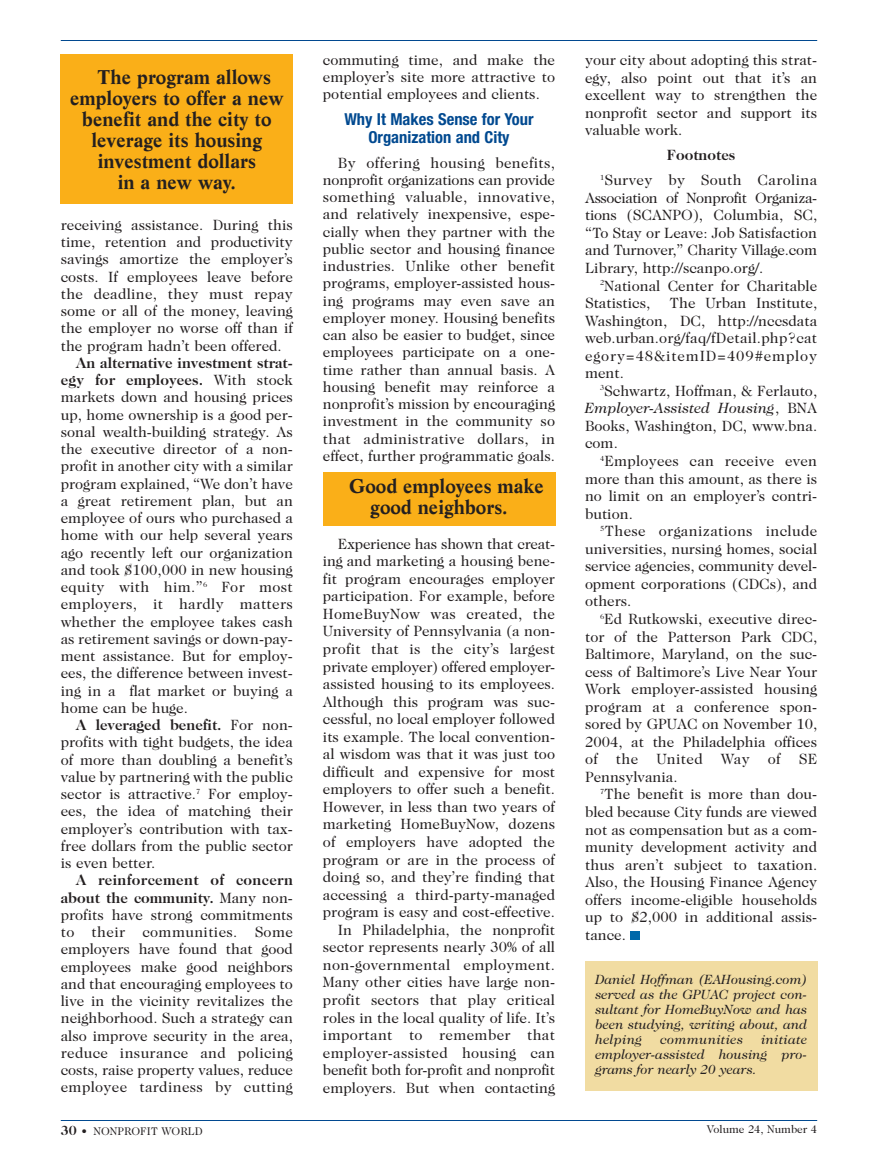
<style>
.page{position:relative;width:878px;height:1161px;background:#fff}
.page>*{position:absolute;margin:0;border:0;box-sizing:border-box;transform-origin:0 0}
.t1{font:700 19.5px/21px "Life";color:#231f20}
.t2{font:700 condensed 16.5px/18px "Helvetica Neue";color:#014990;text-align:center}
.t3{font:15px/17.5px "Caslon Two Twenty Four";color:#231f20;text-align:justify}
.t4{font:15px/25px "Caslon Two Twenty Four";letter-spacing:.02em;color:#231f20}
.t5{font:italic 13.5px/15px "Caslon Two Twenty Four";color:#231f20;text-align:justify}
.t6{font:italic 13.5px "Caslon Two Twenty Four";letter-spacing:.02em;color:#231f20}
.t7{font:11.25px "Caslon Two Twenty Four";color:#231f20}
.s1{font-weight:700}
.s2{font-style:italic}
.s3{font-weight:700;font-size:13.5px}
</style>
<div class="page">
<hr style="left:61px;top:40px;width:756px;height:1px;background:#014990">
<hr style="left:61px;top:1120px;width:756px;height:1px;background:#014990">
<div style="left:323px;top:472px;width:232px;height:54px;background:#faaf18"></div>
<div style="left:585px;top:961px;width:232px;height:129px;background:#f1dca2"></div>
<div style="left:61px;top:54px;width:232px;height:150px;background:#faaf18"></div>
<div style="left:630px;top:931px;width:9px;height:9px;background:#0068a9"></div>
<h1 class="t1" style="left:98px;top:68px;width:175px">The program allows</h1>
<h1 class="t1" style="left:70px;top:89px;width:215px">employers to offer a new</h1>
<h1 class="t1" style="left:82px;top:110px;width:191px">benefit and the city to</h1>
<h1 class="t1" style="left:91px;top:131px;width:172px">leverage its housing</h1>
<h1 class="t1" style="left:98px;top:152px;width:160px">investment dollars</h1>
<h1 class="t1" style="left:118px;top:173px;width:120px">in a new way.</h1>
<p class="t3" style="left:61px;top:217px;width:234px">receiving assistance. During this time, retention and productivity savings amortize the employer’s costs. If employees leave before the deadline, they must repay some or all of the money, leaving the employer no worse off than if the program hadn’t been offered.</p>
<p class="t3" style="left:61px;top:355px;width:234px;text-indent:15px"><span class="s1">An alternative investment strat&shy;egy for employees.</span> With stock markets down and housing prices up, home ownership is a good per&shy;sonal wealth-building strategy. As the executive director of a non&shy;profit in another city with a similar program explained, “We don’t have a great retirement plan, but an employee of ours who purchased a home with our help several years ago recently left our organization and took $100,000 in new housing equity with him.”<sup>6</sup> For most employers, it hardly matters whether the employee takes cash as retirement savings or down-pay&shy;ment assistance. But for employ&shy;ees, the difference between invest&shy;ing in a flat market or buying a home can be huge.</p>
<p class="t3" style="left:61px;top:718px;width:234px;text-indent:15px"><span class="s1">A leveraged benefit.</span> For non&shy;profits with tight budgets, the idea of more than doubling a benefit’s value by partnering with the public sector is attractive.<sup>7</sup> For employ&shy;ees, the idea of matching their employer’s contribution with tax&shy;free dollars from the public sector is even better.</p>
<p class="t3" style="left:61px;top:873px;width:234px;text-indent:15px"><span class="s1">A reinforcement of concern about the community.</span> Many non&shy;profits have strong commitments to their communities. Some employers have found that good employees make good neighbors and that encouraging employees to live in the vicinity revitalizes the neighborhood. Such a strategy can also improve security in the area, reduce insurance and policing costs, raise property values, reduce employee tardiness by cutting</p>
<p class="t3" style="left:323px;top:52px;width:234px">commuting time, and make the employer’s site more attractive to potential employees and clients.</p>
<p class="t2" style="left:344px;top:112px;width:191px">Why It Makes Sense for Your<br>Organization and City</p>
<p class="t3" style="left:323px;top:155px;width:234px;text-indent:15px">By offering housing benefits, nonprofit organizations can provide something valuable, innovative, and relatively inexpensive, espe&shy;cially when they partner with the public sector and housing finance industries. Unlike other benefit programs, employer-assisted hous&shy;ing programs may even save an employer money. Housing benefits can also be easier to budget, since employees participate on a one&shy;time rather than annual basis. A housing benefit may reinforce a nonprofit’s mission by encouraging investment in the community so that administrative dollars, in effect, further programmatic goals.</p>
<h1 class="t1" style="left:370px;top:478px;width:175px;text-indent:-21px">Good employees make good neighbors.</h1>
<p class="t3" style="left:323px;top:536px;width:234px;text-align:right">Experience has shown that creat&shy;ing and marketing a housing bene&shy;fit program encourages employer participation. For example, before HomeBuyNow was created, the University of Pennsylvania (a non&shy;profit that is the city’s largest private employer) offered employer&shy;assisted housing to its employees.<br>Although this program was suc&shy;cessful, no local employer followed its example. The local convention&shy;al wisdom was that it was just too difficult and expensive for most employers to offer such a benefit.<br>However, in less than two years of marketing HomeBuyNow, dozens of employers have adopted the program or are in the process of doing so, and they’re finding that accessing a third-party-managed program is easy and cost-effective.<br>In Philadelphia, the nonprofit sector represents nearly 30% of all non-governmental employment.<br>Many other cities have large non&shy;profit sectors that play critical roles in the local quality of life. It’s important to remember that employer-assisted housing can benefit both for-profit and nonprofit employers. But when contacting</p>
<p class="t3" style="left:585px;top:52px;width:234px">your city about adopting this strat&shy;egy, also point out that it’s an excellent way to strengthen the nonprofit sector and support its valuable work.</p>
<p class="t4" style="left:600px;top:144px;width:218px;text-indent:67px"><span class="s1">Footnotes<br></span><sup>1</sup>Survey by South Carolina</p>
<p class="t3" style="left:585px;top:190px;width:234px">Association of Nonprofit Organiza&shy;tions (SCANPO), Columbia, SC, “To Stay or Leave: Job Satisfaction and Turnover,” Charity Village.com Library, http://scanpo.org/.</p>
<p class="t3" style="left:585px;top:278px;width:234px;text-indent:15px"><sup>2</sup>National Center for Charitable<br>Statistics,</p>
<p class="t3" style="left:585px;top:295px;width:234px;text-indent:84px">The Urban Institute, Washington, DC, http://nccsdata web.urban.org/faq/fDetail.php?cat egory=48&amp;itemID=409#employ ment.</p>
<p class="t3" style="left:585px;top:383px;width:233px;text-indent:15px"><sup>3</sup>Schwartz, Hoffman, &amp; Ferlauto, <span class="s2">Employer-Assisted Housing</span>, BNA Books, Washington, DC, www.bna. com.</p>
<p class="t3" style="left:585px;top:453px;width:234px;text-indent:15px"><sup>4</sup>Employees can receive even more than this amount, as there is no limit on an employer’s contri&shy;bution.</p>
<p class="t3" style="left:585px;top:523px;width:234px;text-indent:15px"><sup>5</sup>These organizations include universities, nursing homes, social service agencies, community devel&shy;opment corporations (CDCs), and others.</p>
<p class="t3" style="left:585px;top:611px;width:234px;text-indent:15px"><sup>6</sup>Ed Rutkowski, executive direc&shy;tor of the Patterson Park CDC, Baltimore, Maryland, on the suc&shy;cess of Baltimore’s Live Near Your Work employer-assisted housing program at a conference spon&shy;sored by GPUAC on November 10, 2004, at the Philadelphia offices of the United Way of SE Pennsylvania.</p>
<p class="t3" style="left:585px;top:787px;width:234px;text-indent:15px"><sup>7</sup>The benefit is more than dou&shy;bled because City funds are viewed not as compensation but as a com&shy;munity development activity and thus aren’t subject to taxation.<br>Also, the Housing Finance Agency offers income-eligible households up to $2,000 in additional assis&shy;tance.</p>
<p class="t5" style="left:595px;top:973px;width:214px">Daniel Hoffman (EAHousing.com) served as the GPUAC project con&shy;sultant for HomeBuyNow and has been studying, writing about, and helping</p>
<p class="t5" style="left:595px;top:1033px;width:213px;text-indent:166px">initiate employer-assisted housing pro&shy;grams for nearly 20 years.</p>
<p class="t6" style="left:660px;top:1034px;width:84px">communities</p>
<p class="t7" style="left:61px;top:1127px;width:143px"><span class="s3">30</span> • NONPROFIT WORLD</p>
<p class="t7" style="left:706px;top:1125px;width:112px">Volume 24, Number 4</p>
</div>
